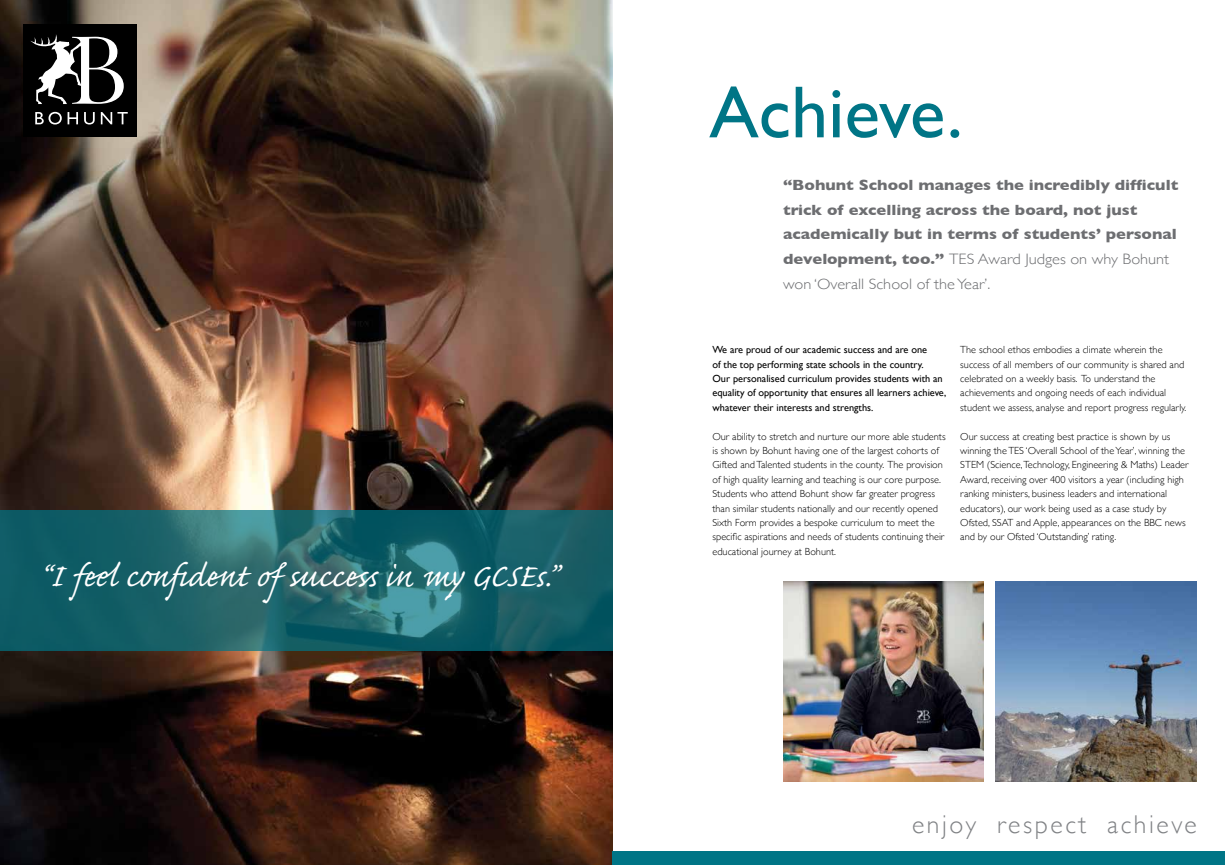
<style>
.page{position:relative;width:1225px;height:865px;background:#fff}
.page>*{position:absolute;margin:0;border:0;box-sizing:border-box;transform-origin:0 0}
.t1{font:74.1px "Gill Sans";color:#007586}
.t2{font:41.1px "Caflisch Script Pro";letter-spacing:.005em;color:#fff}
.t3{font:300 25.7px "Gill Sans";letter-spacing:.1em;color:#808285}
.t4{font:700 15.1px/24.8px "Gill Sans";color:#6d6e71;scale:1.09 1}
.t5{font:300 10.3px/14.4px "Gill Sans";color:#000}
.t6{font:10.3px/14.4px "Gill Sans";color:#000}
.s1{font-weight:300}
</style>
<div class="page">
<img style="left:0;top:0;width:612px;height:865px">
<svg style="left:0;top:510px;width:612px;height:140px;background:#1c646c"></svg>
<div style="left:23px;top:24px;width:114px;height:113px;background:#000"></div>
<svg style="left:35px;top:112px;width:27px;height:12px"></svg>
<svg style="left:68px;top:112px;width:10px;height:12px"></svg>
<svg style="left:84px;top:112px;width:11px;height:12px"></svg>
<svg style="left:101px;top:112px;width:27px;height:12px"></svg>
<svg style="left:30px;top:34px;width:94px;height:70px"></svg>
<div style="left:612px;top:851px;width:613px;height:14px;background:#007586"></div>
<img style="left:783px;top:581px;width:200px;height:201px">
<img style="left:995px;top:581px;width:201px;height:201px">
<h2 class="t2" style="left:40px;top:554px;width:518px">“I feel confident of success in my GCSEs.”</h2>
<h1 class="t1" style="left:709px;top:69px;width:255px">Achieve.</h1>
<h3 class="t4" style="left:783px;top:172px;width:364px">“Bohunt School manages the incredibly difficult trick of excelling across the board, not just academically but in terms of students’ personal development, too.” <span class="s1">TES Award Judges on why Bohunt won ‘Overall School of the Year’.</span></h3>
<p class="t6" style="left:712px;top:342px;width:235px">We are proud of our academic success and are one<br>of the top performing state schools in the country.<br>Our personalised curriculum provides students with an equality of opportunity that ensures all learners achieve, whatever their interests and strengths.</p>
<p class="t5" style="left:712px;top:428px;width:235px">Our ability to stretch and nurture our more able students is shown by Bohunt having one of the largest cohorts of Gifted and Talented students in the county. The provision of high quality learning and teaching is our core purpose.<br>Students who attend Bohunt show far greater progress than similar students nationally and our recently opened Sixth Form provides a bespoke curriculum to meet the specific aspirations and needs of students continuing their educational journey at Bohunt.</p>
<p class="t5" style="left:960px;top:342px;width:228px">The school ethos embodies a climate wherein the success of all members of our community is shared and celebrated on a weekly basis. To understand the achievements and ongoing needs of each individual student we assess, analyse and report progress regularly.</p>
<p class="t5" style="left:960px;top:428px;width:230px">Our success at creating best practice is shown by us winning the TES ‘Overall School of the Year’, winning the STEM (Science,Technology, Engineering &amp; Maths) Leader Award, receiving over 400 visitors a year (including high ranking ministers, business leaders and international educators), our work being used as a case study by Ofsted, SSAT and Apple, appearances on the BBC news and by our Ofsted ‘Outstanding’ rating.</p>
<h3 class="t3" style="left:912px;top:804px;width:286px">enjoy respect achieve</h3>
</div>
